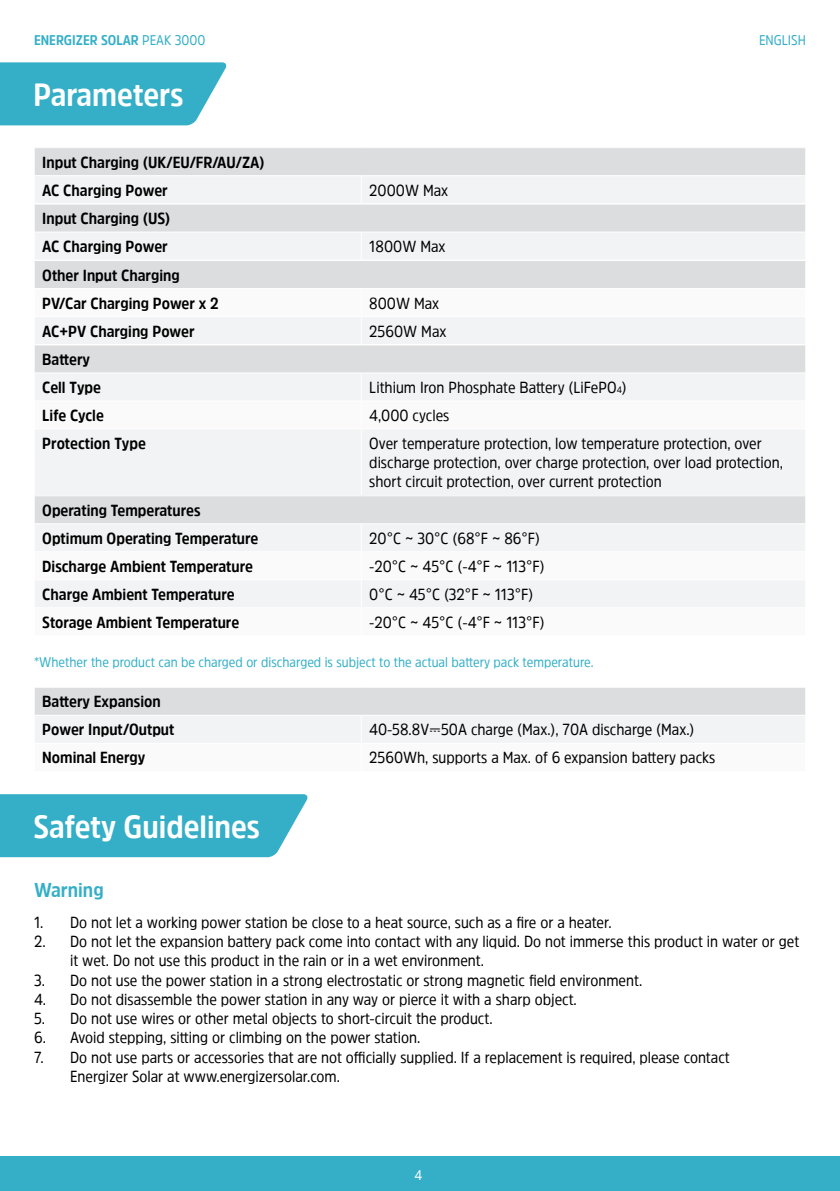
<style>
.page{position:relative;width:840px;height:1191px;background:#fff}
.page>*{position:absolute;margin:0;border:0;box-sizing:border-box;transform-origin:0 0}
.t1{font:700 32px "Energi Pro";color:#fff}
.t2{font:700 20px "Energi Pro";color:#34afc7}
.t3{font:16px/19.2px "Energi Pro";color:#000}
.t4{font:700 16px "Energi Pro";color:#000}
.t5{font:14px "Energi Pro";color:#34afc7}
.t6{font:700 14px "Energi Pro";color:#34afc7}
.t7{font:14px "Energi Pro";color:#fff}
.s1{font-weight:400}
.s2{font-size:9.4px}
.s3{font-family:"Arial"}
.s4{color:#231f20}
</style>
<div class="page">
<div style="left:0;top:1157px;width:839px;height:34px;background:#34afc7"></div>
<svg style="left:0;top:62px;width:226px;height:63px;background:#42b4cb"></svg>
<div style="left:0;top:794px;width:307px;height:63px;background:#34afc7"></div>
<div style="left:35px;top:430px;width:769px;height:65px;background:#f2f3f4"></div>
<hr style="left:361px;top:429px;width:1px;height:66px;background:#fff">
<svg style="left:35px;top:496px;width:770px;height:111px"></svg>
<svg style="left:35px;top:687px;width:770px;height:56px"></svg>
<svg style="left:35px;top:148px;width:770px;height:252px"></svg>
<hr style="left:34px;top:260px;width:327px;height:1px;background:#fff">
<hr style="left:361px;top:260px;width:444px;height:1px;background:#fff">
<p class="t6" style="left:34px;top:30px;width:173px">ENERGIZER SOLAR <span class="s1">PEAK 3000</span></p>
<p class="t5" style="left:758px;top:30px;width:48px">ENGLISH</p>
<p class="t1" style="left:33px;top:73px;width:151px">Parameters</p>
<p class="t4" style="left:42px;top:151px;width:224px">Input Charging (UK/EU/FR/AU/ZA)</p>
<p class="t4" style="left:42px;top:179px;width:127px">AC Charging Power</p>
<p class="t3" style="left:369px;top:180px;width:80px">2000W Max</p>
<p class="t4" style="left:42px;top:207px;width:129px">Input Charging (US)</p>
<p class="t4" style="left:42px;top:235px;width:127px">AC Charging Power</p>
<p class="t3" style="left:369px;top:236px;width:78px">1800W Max</p>
<p class="t4" style="left:42px;top:264px;width:139px">Other Input Charging</p>
<p class="t4" style="left:42px;top:292px;width:178px">PV/Car Charging Power x 2</p>
<p class="t3" style="left:369px;top:293px;width:71px">800W Max</p>
<p class="t4" style="left:42px;top:320px;width:154px">AC+PV Charging Power</p>
<p class="t3" style="left:369px;top:321px;width:79px">2560W Max</p>
<p class="t4" style="left:42px;top:348px;width:49px">Battery</p>
<p class="t4" style="left:42px;top:376px;width:60px">Cell Type</p>
<p class="t3" style="left:369px;top:377px;width:259px">Lithium Iron Phosphate Battery (LiFePO<span class="s2">4</span>)</p>
<p class="t4" style="left:42px;top:404px;width:63px">Life Cycle</p>
<p class="t3" style="left:369px;top:405px;width:82px">4,000 cycles</p>
<p class="t4" style="left:42px;top:432px;width:105px">Protection Type</p>
<p class="t3" style="left:369px;top:433px;width:415px">Over temperature protection, low temperature protection, over discharge protection, over charge protection, over load protection, short circuit protection, over current protection</p>
<p class="t4" style="left:42px;top:499px;width:160px">Operating Temperatures</p>
<p class="t4" style="left:42px;top:527px;width:217px">Optimum Operating Temperature</p>
<p class="t3" style="left:369px;top:528px;width:172px">20<span class="s3">°</span>C ~ 30<span class="s3">°</span>C (68<span class="s3">°</span>F ~ 86<span class="s3">°</span>F)</p>
<p class="t4" style="left:42px;top:555px;width:212px">Discharge Ambient Temperature</p>
<p class="t3" style="left:369px;top:556px;width:177px">-20<span class="s3">°</span>C ~ 45<span class="s3">°</span>C (-4<span class="s3">°</span>F ~ 113<span class="s3">°</span>F)</p>
<p class="t4" style="left:42px;top:583px;width:194px">Charge Ambient Temperature</p>
<p class="t3" style="left:369px;top:584px;width:165px">0<span class="s3">°</span>C ~ 45<span class="s3">°</span>C (32<span class="s3">°</span>F ~ 113<span class="s3">°</span>F)</p>
<p class="t4" style="left:42px;top:611px;width:198px">Storage Ambient Temperature</p>
<p class="t3" style="left:369px;top:612px;width:177px">-20<span class="s3">°</span>C ~ 45<span class="s3">°</span>C (-4<span class="s3">°</span>F ~ 113<span class="s3">°</span>F)</p>
<p class="t5" style="left:34px;top:652px;width:560px">*Whether the product can be charged or discharged is subject to the actual battery pack temperature.</p>
<p class="t4" style="left:42px;top:690px;width:120px">Battery Expansion</p>
<p class="t4" style="left:42px;top:718px;width:134px">Power Input/Output</p>
<p class="t3" style="left:369px;top:719px;width:326px">40-58.8V<span class="s4">⎓</span>50A charge (Max.), 70A discharge (Max.)</p>
<p class="t4" style="left:42px;top:746px;width:104px">Nominal Energy</p>
<p class="t3" style="left:369px;top:747px;width:347px">2560Wh, supports a Max. of 6 expansion battery packs</p>
<p class="t1" style="left:33px;top:804px;width:228px">Safety Guidelines</p>
<p class="t2" style="left:34px;top:876px;width:71px">Warning</p>
<p class="t3" style="left:34px;top:912px;width:579px">1. Do not let a working power station be close to a heat source, such as a fire or a heater.</p>
<p class="t3" style="left:70px;top:931px;width:730px;text-indent:-36px">2. Do not let the expansion battery pack come into contact with any liquid. Do not immerse this product in water or get it wet. Do not use this product in the rain or in a wet environment.</p>
<p class="t3" style="left:34px;top:970px;width:609px">3. Do not use the power station in a strong electrostatic or strong magnetic field environment.</p>
<p class="t3" style="left:34px;top:989px;width:544px">4. Do not disassemble the power station in any way or pierce it with a sharp object.</p>
<p class="t3" style="left:34px;top:1008px;width:460px">5. Do not use wires or other metal objects to short-circuit the product.</p>
<p class="t3" style="left:34px;top:1027px;width:387px">6. Avoid stepping, sitting or climbing on the power station.</p>
<p class="t3" style="left:70px;top:1047px;width:660px;text-indent:-36px">7. Do not use parts or accessories that are not officially supplied. If a replacement is required, please contact<br>Energizer Solar at www.energizersolar.com.</p>
<p class="t7" style="left:414px;top:1165px;width:9px">4</p>
</div>
